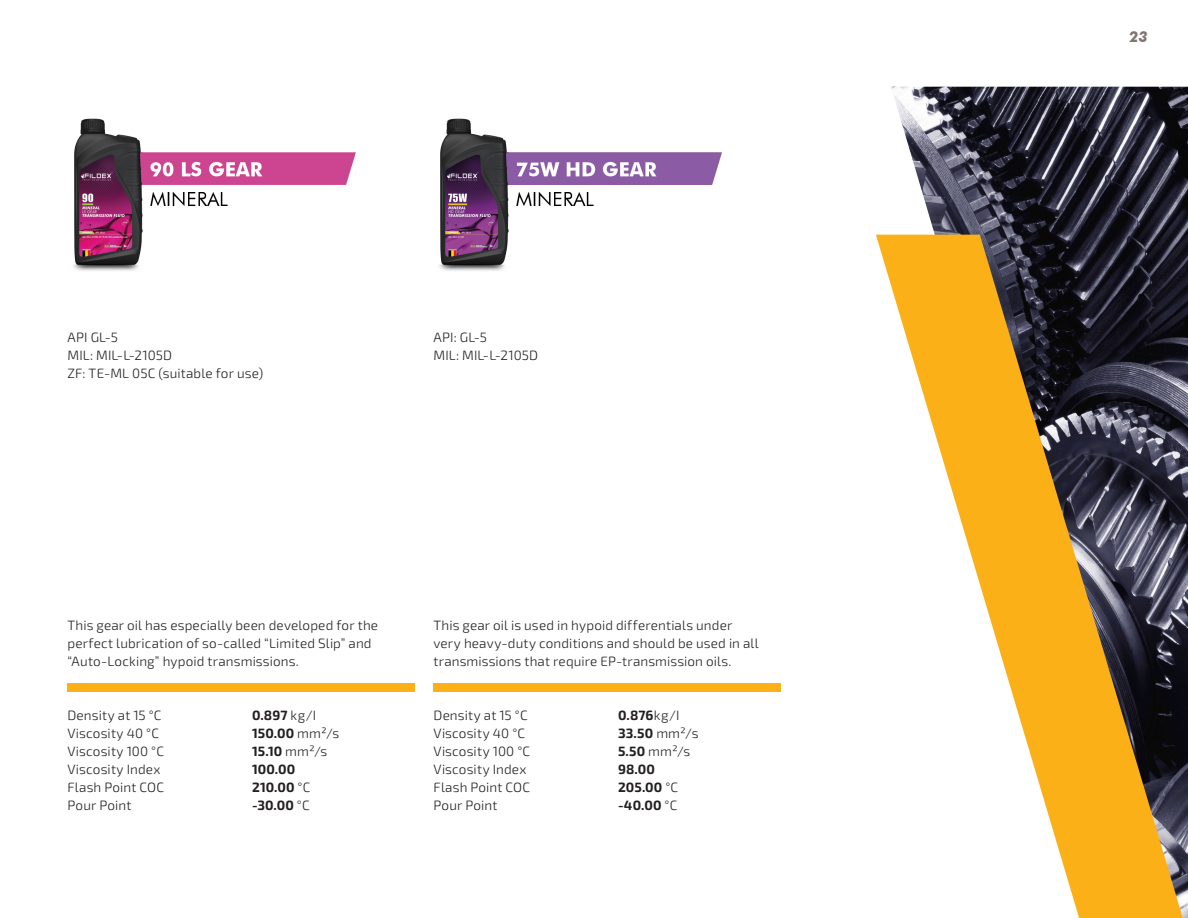
<style>
.page{position:relative;width:1188px;height:918px;background:#fff}
.page>*{position:absolute;margin:0;border:0;box-sizing:border-box;transform-origin:0 0}
.t1{font:italic 700 15px "Futura BT";color:#7f7674}
.t2{font:300 13.5px/18px "Exo 2";letter-spacing:.01em;color:#231f20}
.t3{font:700 13.5px "Exo 2";letter-spacing:.01em;color:#231f20}
.s1{font-weight:300}
.s2{font-weight:700}
</style>
<div class="page">
<img style="left:439px;top:118px;width:283px;height:153px">
<img style="left:73px;top:118px;width:283px;height:153px">
<div style="left:68px;top:683px;width:348px;height:9px;background:#fbb017"></div>
<div style="left:434px;top:683px;width:348px;height:9px;background:#fbb017"></div>
<img style="left:891px;top:87px;width:297px;height:831px">
<svg style="left:876px;top:235px;width:307px;height:683px"></svg>
<p class="t2" style="left:68px;top:329px;width:197px">API GL-5<br>MIL: MIL-L-2105D<br>ZF: TE-ML 05C (suitable for use)</p>
<p class="t2" style="left:434px;top:329px;width:106px">API: GL-5<br>MIL: MIL-L-2105D</p>
<p class="t2" style="left:68px;top:617px;width:312px">This gear oil has especially been developed for the perfect lubrication of so-called “Limited Slip” and “Auto-Locking” hypoid transmissions.</p>
<p class="t2" style="left:434px;top:617px;width:327px">This gear oil is used in hypoid differentials under very heavy-duty conditions and should be used in all transmissions that require EP-transmission oils.</p>
<p class="t2" style="left:68px;top:707px;width:96px">Density at 15 °C</p>
<p class="t3" style="left:252px;top:707px;width:66px">0.897 <span class="s1">kg/I</span></p>
<p class="t2" style="left:68px;top:725px;width:93px">Viscosity 40 °C</p>
<p class="t3" style="left:252px;top:725px;width:89px">150.00 <span class="s1">mm²/s</span></p>
<p class="t2" style="left:68px;top:743px;width:98px">Viscosity 100 °C</p>
<p class="t3" style="left:252px;top:743px;width:77px">15.10 <span class="s1">mm²/s</span></p>
<p class="t2" style="left:68px;top:761px;width:95px">Viscosity Index</p>
<p class="t3" style="left:252px;top:761px;width:45px">100.00</p>
<p class="t2" style="left:68px;top:779px;width:98px">Flash Point COC</p>
<p class="t3" style="left:252px;top:779px;width:60px">210.00 <span class="s1">°C</span></p>
<p class="t2" style="left:68px;top:797px;width:65px">Pour Point</p>
<p class="t3" style="left:252px;top:797px;width:59px">-30.00 <span class="s1">°C</span></p>
<p class="t2" style="left:434px;top:707px;width:96px">Density at 15 °C</p>
<p class="t3" style="left:618px;top:707px;width:63px">0.876<span class="s1">kg/I</span></p>
<p class="t2" style="left:434px;top:725px;width:93px">Viscosity 40 °C</p>
<p class="t3" style="left:618px;top:725px;width:82px">33.50 <span class="s1">mm²/s</span></p>
<p class="t2" style="left:434px;top:743px;width:98px">Viscosity 100 °C</p>
<p class="t2" style="left:618px;top:743px;width:74px"><span class="s2">5.50</span> mm²/s</p>
<p class="t2" style="left:434px;top:761px;width:95px">Viscosity Index</p>
<p class="t3" style="left:618px;top:761px;width:38px">98.00</p>
<p class="t2" style="left:434px;top:779px;width:98px">Flash Point COC</p>
<p class="t3" style="left:618px;top:779px;width:62px">205.00 <span class="s1">°C</span></p>
<p class="t2" style="left:434px;top:797px;width:65px">Pour Point</p>
<p class="t3" style="left:618px;top:797px;width:61px">-40.00 <span class="s1">°C</span></p>
<p class="t1" style="left:1129px;top:28px;width:20px">23</p>
</div>
